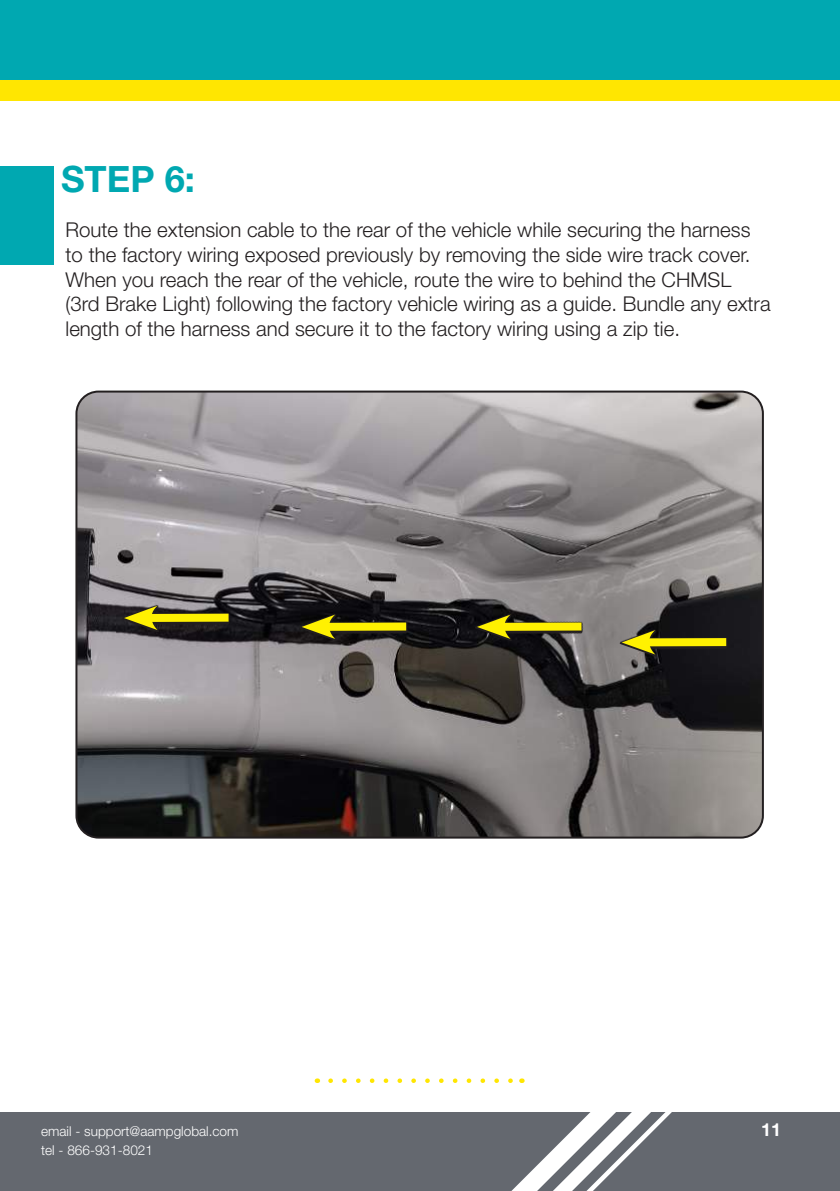
<style>
.page{position:relative;width:840px;height:1191px;background:#fff}
.page>*{position:absolute;margin:0;border:0;box-sizing:border-box;transform-origin:0 0}
.t1{font:700 36.4px "Helvetica Neue LT Pro";color:#00a8b1}
.t2{font:300 20.4px/24.6px "Helvetica Neue LT Pro";color:#231f20}
.t3{font:700 18px "Helvetica Neue LT Pro";color:#fff}
.t4{font:300 13.6px "Helvetica Neue LT Pro";color:#fff}
</style>
<div class="page">
<div style="left:0;top:2px;width:839px;height:99px;background:#ffe601"></div>
<div style="left:0;top:0;width:839px;height:80px;background:#00a8b1"></div>
<div style="left:0;top:1111px;width:839px;height:80px;background:#64686f"></div>
<div style="left:0;top:166px;width:53px;height:99px;background:#00a8b1"></div>
<img style="left:78px;top:393px;width:684px;height:444px">
<div style="left:75px;top:390px;width:688px;height:448px;border:2px solid #231f20;border-radius:22px"></div>
<svg style="left:330px;top:1078px;width:401px;height:113px"></svg>
<svg style="left:619px;top:603px;width:111px;height:75px;background:#4a462e"></svg>
<svg style="left:474px;top:588px;width:112px;height:74px;background:#656148"></svg>
<svg style="left:299px;top:588px;width:112px;height:74px;background:#575339"></svg>
<svg style="left:122px;top:579px;width:111px;height:75px;background:#7b755f"></svg>
<h1 class="t1" style="left:61px;top:156px;width:135px">STEP 6:</h1>
<p class="t2" style="left:66px;top:217px;width:706px">Route the extension cable to the rear of the vehicle while securing the harness to the factory wiring exposed previously by removing the side wire track cover.<br>When you reach the rear of the vehicle, route the wire to behind the CHMSL<br>(3rd Brake Light) following the factory vehicle wiring as a guide. Bundle any extra length of the harness and secure it to the factory wiring using a zip tie.</p>
<p class="t4" style="left:41px;top:1123px;width:199px">email - support@aampglobal.com</p>
<p class="t3" style="left:760px;top:1118px;width:22px">11</p>
<p class="t4" style="left:41px;top:1141px;width:113px">tel - 866-931-8021</p>
</div>
